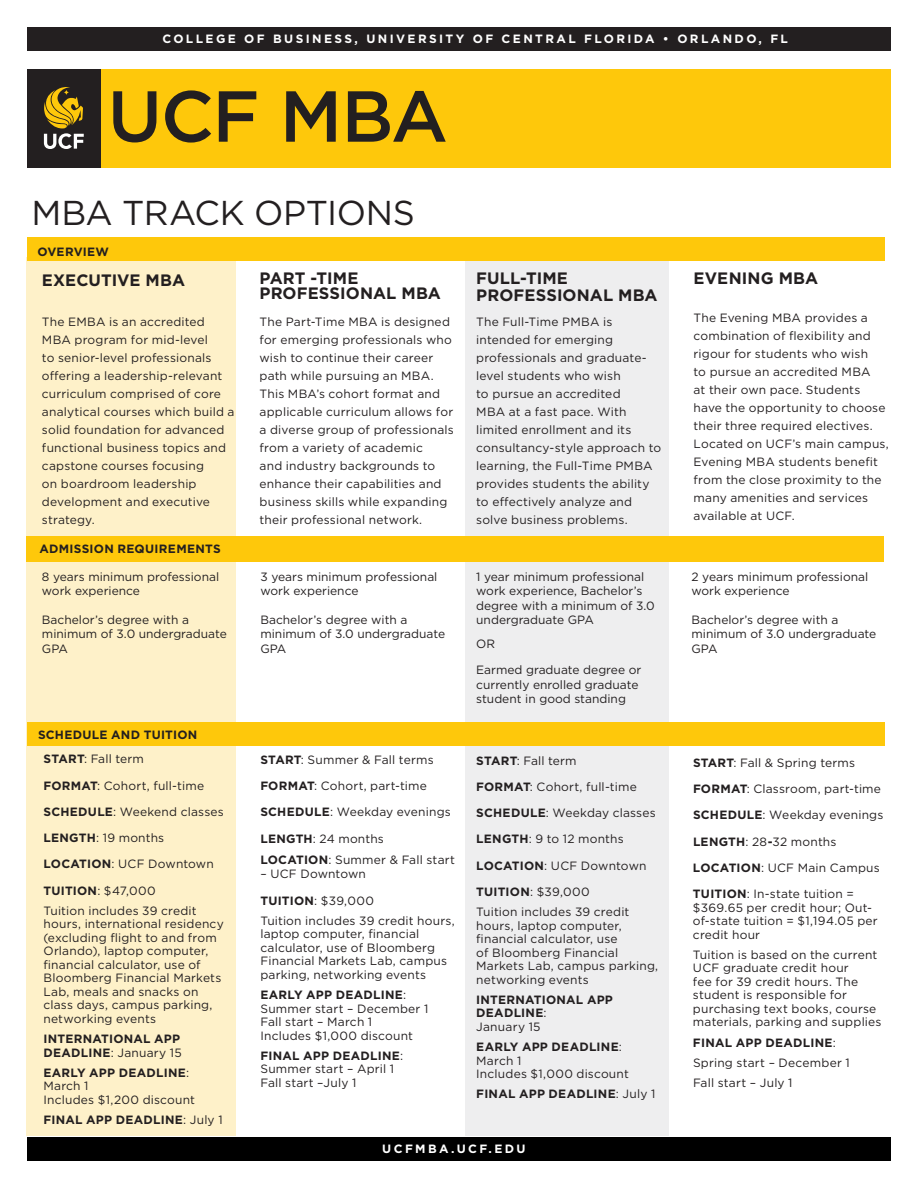
<style>
.page{position:relative;width:918px;height:1188px;background:#fff}
.page>*{position:absolute;margin:0;border:0;box-sizing:border-box;transform-origin:0 0}
.Area_Information{font:500 72px "Gotham";letter-spacing:-.02em;color:#231f20}
.Subhead_1{font:34.5px "Gotham";letter-spacing:-.01em;color:#231f20}
.Body_Copy_1{font:700 16.5px/15px "Gotham";letter-spacing:.005em;color:#231f20}
.Body_Copy_1-2{font:12px/18px "Gotham";letter-spacing:.01em;color:#231f20}
.Subhead_2{font:12px/13.5px "Gotham";letter-spacing:.015em;color:#231f20}
.Subhead_2-2{font:700 12px/13.5px "Gotham";letter-spacing:.02em;color:#231f20}
.t1{font:700 12px "Gotham";letter-spacing:.2em;color:#fff}
.Body_Copy_1-3{font:700 12px "Gotham";letter-spacing:.02em;color:#231f20}
.s1{font-weight:700}
.s2{font-weight:400}
</style>
<div class="page">
<div style="left:465px;top:257px;width:204px;height:879px;background:#eeeeef"></div>
<div style="left:26px;top:257px;width:210px;height:879px;background:#fef1c9"></div>
<div style="left:27px;top:70px;width:864px;height:98px;background:#fec80b"></div>
<div style="left:27px;top:723px;width:857px;height:23px;background:#fec80b"></div>
<div style="left:27px;top:238px;width:857px;height:23px;background:#fec80b"></div>
<div style="left:26px;top:536px;width:858px;height:25px;background:#fec80b"></div>
<div style="left:27px;top:27px;width:864px;height:24px;background:#231f20"></div>
<div style="left:27px;top:70px;width:73px;height:98px;background:#231f20"></div>
<svg style="left:44px;top:87px;width:40px;height:62px"></svg>
<div style="left:27px;top:1137px;width:864px;height:24px;background:#000"></div>
<p class="t1" style="left:162px;top:31px;width:627px">COLLEGE OF BUSINESS, UNIVERSITY OF CENTRAL FLORIDA • ORLANDO, FL</p>
<p class="Area_Information" style="left:108px;top:69px;width:342px">UCF MBA</p>
<p class="Subhead_1" style="left:32px;top:191px;width:385px">MBA TRACK OPTIONS</p>
<p class="Body_Copy_1-3" style="left:37px;top:244px;width:73px">OVERVIEW</p>
<p class="Body_Copy_1" style="left:42px;top:272px;width:145px">EXECUTIVE MBA</p>
<p class="Body_Copy_1-2" style="left:42px;top:313px;width:194px">The EMBA is an accredited<br>MBA program for mid-level<br>to senior-level professionals offering a leadership-relevant curriculum comprised of core analytical courses which build a solid foundation for advanced functional business topics and capstone courses focusing<br>on boardroom leadership development and executive strategy.</p>
<p class="Body_Copy_1-3" style="left:39px;top:541px;width:183px">ADMISSION REQUIREMENTS</p>
<p class="Body_Copy_1-2" style="left:42px;top:569px;width:179px;line-height:14.4px">8 years minimum professional work experience</p>
<p class="Body_Copy_1-2" style="left:42px;top:612px;width:186px;line-height:14.4px">Bachelor’s degree with a minimum of 3.0 undergraduate<br>GPA</p>
<p class="Body_Copy_1-3" style="left:38px;top:727px;width:161px">SCHEDULE AND TUITION</p>
<p class="Subhead_2" style="left:44px;top:752px;width:102px"><span class="s1">START</span>: Fall term</p>
<p class="Subhead_2" style="left:44px;top:778px;width:162px"><span class="s1">FORMAT</span>: Cohort, full-time</p>
<p class="Subhead_2" style="left:44px;top:805px;width:182px"><span class="s1">SCHEDULE</span>: Weekend classes</p>
<p class="Subhead_2" style="left:44px;top:831px;width:122px"><span class="s1">LENGTH</span>: 19 months</p>
<p class="Subhead_2" style="left:44px;top:857px;width:172px"><span class="s1">LOCATION</span>: UCF Downtown</p>
<p class="Subhead_2" style="left:44px;top:883px;width:114px"><span class="s1">TUITION</span>: $47,000</p>
<p class="Subhead_2" style="left:44px;top:904px;width:182px">Tuition includes 39 credit hours, international residency (excluding flight to and from<br>Orlando), laptop computer, financial calculator, use of<br>Bloomberg Financial Markets<br>Lab, meals and snacks on class days, campus parking, networking events</p>
<p class="Subhead_2-2" style="left:44px;top:1032px;width:140px">INTERNATIONAL APP<br>DEADLINE<span class="s2">: January 15</span></p>
<p class="Subhead_2" style="left:44px;top:1066px;width:153px"><span class="s1">EARLY APP DEADLINE</span>:<br>March 1<br>Includes $1,200 discount</p>
<p class="Subhead_2-2" style="left:44px;top:1113px;width:181px">FINAL APP DEADLINE<span class="s2">: July 1</span></p>
<p class="Body_Copy_1" style="left:260px;top:271px;width:183px">PART -TIME<br>PROFESSIONAL MBA</p>
<p class="Body_Copy_1-2" style="left:260px;top:313px;width:196px">The Part-Time MBA is designed for emerging professionals who wish to continue their career path while pursuing an MBA.<br>This MBA’s cohort format and applicable curriculum allows for a diverse group of professionals from a variety of academic<br>and industry backgrounds to enhance their capabilities and business skills while expanding their professional network.</p>
<p class="Body_Copy_1-2" style="left:260px;top:569px;width:179px;line-height:14.4px">3 years minimum professional work experience</p>
<p class="Body_Copy_1-2" style="left:260px;top:612px;width:186px;line-height:14.4px">Bachelor’s degree with a minimum of 3.0 undergraduate<br>GPA</p>
<p class="Subhead_2" style="left:260px;top:753px;width:175px"><span class="s1">START</span>: Summer &amp; Fall terms</p>
<p class="Subhead_2" style="left:260px;top:779px;width:168px"><span class="s1">FORMAT</span>: Cohort, part-time</p>
<p class="Subhead_2" style="left:260px;top:805px;width:192px"><span class="s1">SCHEDULE</span>: Weekday evenings</p>
<p class="Subhead_2" style="left:260px;top:831px;width:125px"><span class="s1">LENGTH</span>: 24 months</p>
<p class="Subhead_2" style="left:260px;top:853px;width:196px"><span class="s1">LOCATION</span>: Summer &amp; Fall start</p>
<p class="Subhead_2" style="left:260px;top:867px;width:107px">– UCF Downtown</p>
<p class="Subhead_2" style="left:260px;top:893px;width:115px"><span class="s1">TUITION</span>: $39,000</p>
<p class="Subhead_2" style="left:260px;top:914px;width:196px">Tuition includes 39 credit hours, laptop computer, financial calculator, use of Bloomberg<br>Financial Markets Lab, campus parking, networking events</p>
<p class="Subhead_2" style="left:260px;top:988px;width:169px"><span class="s1">EARLY APP DEADLINE</span>:<br>Summer start – December 1<br>Fall start – March 1<br>Includes $1,000 discount</p>
<p class="Subhead_2" style="left:260px;top:1049px;width:144px"><span class="s1">FINAL APP DEADLINE</span>:<br>Summer start – April 1<br>Fall start –July 1</p>
<p class="Body_Copy_1" style="left:476px;top:270px;width:183px;line-height:16.5px">FULL-TIME<br>PROFESSIONAL MBA</p>
<p class="Body_Copy_1-2" style="left:476px;top:313px;width:187px">The Full-Time PMBA is intended for emerging professionals and graduate&shy;level students who wish<br>to pursue an accredited<br>MBA at a fast pace. With limited enrollment and its consultancy-style approach to learning, the Full-Time PMBA provides students the ability to effectively analyze and solve business problems.</p>
<p class="Body_Copy_1-2" style="left:476px;top:569px;width:180px;line-height:14.4px">1 year minimum professional work experience, Bachelor’s degree with a minimum of 3.0 undergraduate GPA</p>
<p class="Body_Copy_1-2" style="left:476px;top:635px;width:20px">OR</p>
<p class="Body_Copy_1-2" style="left:476px;top:663px;width:167px;line-height:14.4px">Earmed graduate degree or currently enrolled graduate student in good standing</p>
<p class="Subhead_2" style="left:476px;top:753px;width:102px"><span class="s1">START</span>: Fall term</p>
<p class="Subhead_2" style="left:476px;top:780px;width:162px"><span class="s1">FORMAT</span>: Cohort, full-time</p>
<p class="Subhead_2" style="left:476px;top:806px;width:181px"><span class="s1">SCHEDULE</span>: Weekday classes</p>
<p class="Subhead_2" style="left:476px;top:832px;width:149px"><span class="s1">LENGTH</span>: 9 to 12 months</p>
<p class="Subhead_2" style="left:476px;top:858px;width:172px"><span class="s1">LOCATION</span>: UCF Downtown</p>
<p class="Subhead_2" style="left:476px;top:885px;width:115px"><span class="s1">TUITION</span>: $39,000</p>
<p class="Subhead_2" style="left:476px;top:905px;width:184px">Tuition includes 39 credit hours, laptop computer, financial calculator, use<br>of Bloomberg Financial<br>Markets Lab, campus parking, networking events</p>
<p class="Subhead_2-2" style="left:476px;top:993px;width:138px">INTERNATIONAL APP<br>DEADLINE<span class="s2">:<br>January 15</span></p>
<p class="Subhead_2" style="left:476px;top:1040px;width:154px"><span class="s1">EARLY APP DEADLINE</span>:<br>March 1<br>Includes $1,000 discount</p>
<p class="Subhead_2-2" style="left:476px;top:1087px;width:181px">FINAL APP DEADLINE<span class="s2">: July 1</span></p>
<p class="t1" style="left:382px;top:1141px;width:145px">UCFMBA.UCF.EDU</p>
<p class="Body_Copy_1" style="left:694px;top:270px;width:126px">EVENING MBA</p>
<p class="Body_Copy_1-2" style="left:694px;top:309px;width:197px">The Evening MBA provides a combination of flexibility and rigour for students who wish<br>to pursue an accredited MBA<br>at their own pace. Students have the opportunity to choose their three required electives.<br>Located on UCF’s main campus,<br>Evening MBA students benefit from the close proximity to the many amenities and services available at UCF.</p>
<p class="Body_Copy_1-2" style="left:692px;top:569px;width:178px;line-height:14.4px">2 years minimum professional work experience</p>
<p class="Body_Copy_1-2" style="left:692px;top:612px;width:186px;line-height:14.4px">Bachelor’s degree with a minimum of 3.0 undergraduate<br>GPA</p>
<p class="Subhead_2" style="left:693px;top:756px;width:164px"><span class="s1">START</span>: Fall &amp; Spring terms</p>
<p class="Subhead_2" style="left:693px;top:782px;width:190px"><span class="s1">FORMAT</span>: Classroom, part-time</p>
<p class="Subhead_2" style="left:693px;top:808px;width:192px"><span class="s1">SCHEDULE</span>: Weekday evenings</p>
<p class="Subhead_2" style="left:693px;top:834px;width:145px"><span class="s1">LENGTH</span>: 28<span class="s1">-</span>32 months</p>
<p class="Subhead_2" style="left:693px;top:861px;width:188px"><span class="s1">LOCATION</span>: UCF Main Campus</p>
<p class="Subhead_2" style="left:693px;top:887px;width:186px"><span class="s1">TUITION</span>: In-state tuition = $369.65 per credit hour; Out&shy;of-state tuition = $1,194.05 per credit hour</p>
<p class="Subhead_2" style="left:693px;top:948px;width:190px">Tuition is based on the current<br>UCF graduate credit hour<br>fee for 39 credit hours. The student is responsible for purchasing text books, course materials, parking and supplies</p>
<p class="Subhead_2-2" style="left:693px;top:1036px;width:144px">FINAL APP DEADLINE<span class="s2">:</span></p>
<p class="Subhead_2" style="left:693px;top:1056px;width:158px">Spring start – December 1</p>
<p class="Subhead_2" style="left:693px;top:1076px;width:101px">Fall start – July 1</p>
</div>
